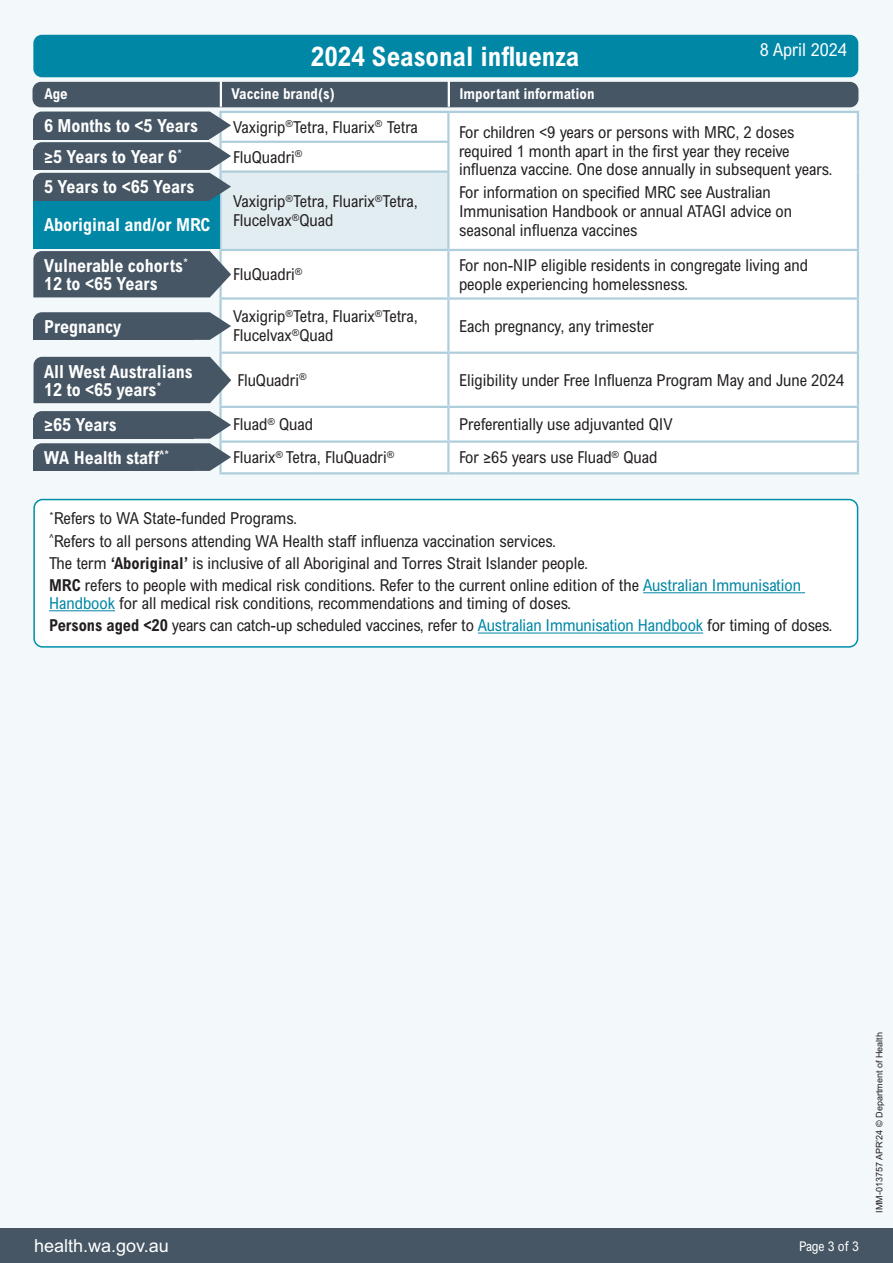
<style>
.page{position:relative;width:893px;height:1263px;background:#f3f8fa}
.page>*{position:absolute;margin:0;border:0;box-sizing:border-box;transform-origin:0 0}
.t1{font:700 condensed 27px "Arial MT Std";color:#fff}
.t2{font:700 condensed 18px/18px "Arial MT Std";color:#fff}
.t3{font:18px "Arial MT Std";color:#fff}
.t4{font:condensed 18px "Arial MT Std";color:#fff}
.Table_text{font:condensed 16.5px/18.8px "Arial MT Std";color:#231f20}
.t5{font:700 condensed 15px "Arial MT Std";color:#fff}
.t6{font:condensed 13.5px "Arial MT Std";letter-spacing:-.02em;color:#fff}
.t7{font:9px "Arial MT Std";color:#231f20}
.s1{font-weight:700}
.s2{color:#0087a5}
</style>
<div class="page">
<div style="left:0;top:1229px;width:893px;height:34px;background:#465664"></div>
<div style="left:222px;top:114px;width:635px;height:358px;background:#fff"></div>
<div style="left:221px;top:172px;width:227px;height:78px;background:#e2edf2"></div>
<hr style="left:219px;top:111px;width:229px;height:2px;background:#afcedc">
<hr style="left:448px;top:111px;width:411px;height:2px;background:#afcedc">
<hr style="left:447px;top:113px;width:3px;height:28px;background:#afcedc">
<hr style="left:857px;top:113px;width:2px;height:29px;background:#afcedc">
<hr style="left:857px;top:142px;width:2px;height:30px;background:#afcedc">
<hr style="left:857px;top:172px;width:2px;height:77px;background:#afcedc">
<hr style="left:219px;top:141px;width:231px;height:2px;background:#afcedc">
<hr style="left:447px;top:143px;width:3px;height:27px;background:#afcedc">
<hr style="left:219px;top:170px;width:231px;height:3px;background:#afcedc">
<hr style="left:447px;top:173px;width:3px;height:76px;background:#afcedc">
<hr style="left:219px;top:249px;width:229px;height:2px;background:#afcedc">
<hr style="left:448px;top:249px;width:411px;height:2px;background:#afcedc">
<hr style="left:447px;top:251px;width:3px;height:46px;background:#afcedc">
<hr style="left:857px;top:251px;width:2px;height:46px;background:#afcedc">
<hr style="left:219px;top:297px;width:229px;height:3px;background:#afcedc">
<hr style="left:219px;top:300px;width:3px;height:52px;background:#afcedc">
<hr style="left:448px;top:297px;width:411px;height:3px;background:#afcedc">
<hr style="left:447px;top:300px;width:3px;height:52px;background:#afcedc">
<hr style="left:857px;top:300px;width:2px;height:52px;background:#afcedc">
<hr style="left:219px;top:352px;width:229px;height:2px;background:#afcedc">
<hr style="left:219px;top:354px;width:3px;height:52px;background:#afcedc">
<hr style="left:448px;top:352px;width:411px;height:2px;background:#afcedc">
<hr style="left:447px;top:354px;width:3px;height:52px;background:#afcedc">
<hr style="left:857px;top:354px;width:2px;height:52px;background:#afcedc">
<hr style="left:219px;top:406px;width:229px;height:2px;background:#afcedc">
<hr style="left:219px;top:408px;width:3px;height:32px;background:#afcedc">
<hr style="left:448px;top:406px;width:411px;height:2px;background:#afcedc">
<hr style="left:447px;top:408px;width:3px;height:32px;background:#afcedc">
<hr style="left:857px;top:408px;width:2px;height:32px;background:#afcedc">
<hr style="left:219px;top:440px;width:229px;height:3px;background:#afcedc">
<hr style="left:219px;top:443px;width:3px;height:29px;background:#afcedc">
<hr style="left:448px;top:440px;width:411px;height:3px;background:#afcedc">
<hr style="left:447px;top:443px;width:3px;height:29px;background:#afcedc">
<hr style="left:857px;top:443px;width:2px;height:29px;background:#afcedc">
<hr style="left:219px;top:472px;width:229px;height:2px;background:#afcedc">
<hr style="left:448px;top:472px;width:411px;height:2px;background:#afcedc">
<div style="left:33px;top:35px;width:825px;height:42px;background:#0087a5;border-radius:9px"></div>
<div style="left:34px;top:499px;width:824px;height:148px;background:#fff;border-radius:9px"></div>
<div style="left:33px;top:499px;width:825px;height:149px;border:2px solid #008fab;border-radius:9px"></div>
<hr style="left:643px;top:592px;width:162px;height:1px;background:#0087a5">
<hr style="left:49px;top:610px;width:66px;height:1px;background:#0087a5">
<hr style="left:478px;top:633px;width:225px;height:1px;background:#0087a5">
<svg style="left:33px;top:411px;width:198px;height:60px;background:#63717d"></svg>
<div style="left:33px;top:451px;width:161px;height:20px;background:#465664"></div>
<svg style="left:33px;top:312px;width:198px;height:28px;background:#616f7b"></svg>
<div style="left:33px;top:320px;width:161px;height:20px;background:#465664"></div>
<svg style="left:33px;top:112px;width:198px;height:185px;background:#426f80"></svg>
<div style="left:34px;top:357px;width:197px;height:46px;background:#465664"></div>
<div style="left:33px;top:82px;width:825px;height:25px;background:#465664;border-radius:9px"></div>
<hr style="left:448px;top:81px;width:2px;height:26px;background:#fff">
<hr style="left:220px;top:81px;width:2px;height:26px;background:#fff">
<p class="t1" style="left:311px;top:41px;width:270px">2024 Seasonal influenza</p>
<p class="t5" style="left:44px;top:85px;width:25px">Age</p>
<p class="t5" style="left:232px;top:85px;width:105px">Vaccine brand(s)</p>
<p class="t5" style="left:459px;top:85px;width:137px">Important information</p>
<p class="t4" style="left:760px;top:39px;width:88px">8 April 2024</p>
<p class="t2" style="left:44px;top:116px;width:156px">6 Months to &lt;5 Years</p>
<p class="t2" style="left:44px;top:147px;width:140px">≥5 Years to Year 6<sup>*</sup></p>
<p class="t2" style="left:44px;top:178px;width:152px">5 Years to &lt;65 Years</p>
<p class="t2" style="left:44px;top:215px;width:168px">Aboriginal and/or MRC</p>
<p class="t2" style="left:44px;top:257px;width:146px">Vulnerable cohorts<sup>*<br></sup>12 to &lt;65 Years</p>
<p class="t2" style="left:44px;top:317px;width:79px">Pregnancy</p>
<p class="t2" style="left:44px;top:362px;width:150px">All West Australians<br>12 to &lt;65 years<sup>*</sup></p>
<p class="t2" style="left:44px;top:416px;width:74px">≥65 Years</p>
<p class="t2" style="left:44px;top:448px;width:127px">WA Health staff<sup>^*</sup></p>
<p class="Table_text" style="left:233px;top:117px;width:186px">Vaxigrip<sup>®</sup>Tetra, Fluarix<sup>®</sup> Tetra</p>
<p class="Table_text" style="left:459px;top:122px;width:375px">For children &lt;9 years or persons with MRC, 2 doses required 1 month apart in the first year they receive influenza vaccine. One dose annually in subsequent years.</p>
<p class="Table_text" style="left:459px;top:183px;width:335px">For information on specified MRC see Australian<br>Immunisation Handbook or annual ATAGI advice on seasonal influenza vaccines</p>
<p class="Table_text" style="left:233px;top:147px;width:71px">FluQuadri<sup>®</sup></p>
<p class="Table_text" style="left:233px;top:192px;width:186px">Vaxigrip<sup>®</sup>Tetra, Fluarix<sup>®</sup>Tetra,<br>Flucelvax<sup>®</sup>Quad</p>
<p class="Table_text" style="left:233px;top:265px;width:71px">FluQuadri<sup>®</sup></p>
<p class="Table_text" style="left:459px;top:255px;width:350px">For non-NIP eligible residents in congregate living and people experiencing homelessness.</p>
<p class="Table_text" style="left:233px;top:307px;width:186px">Vaxigrip<sup>®</sup>Tetra, Fluarix<sup>®</sup>Tetra,<br>Flucelvax<sup>®</sup>Quad</p>
<p class="Table_text" style="left:459px;top:316px;width:196px">Each pregnancy, any trimester</p>
<p class="Table_text" style="left:237px;top:370px;width:71px">FluQuadri<sup>®</sup></p>
<p class="Table_text" style="left:459px;top:370px;width:387px">Eligibility under Free Influenza Program May and June 2024</p>
<p class="Table_text" style="left:233px;top:415px;width:81px">Fluad<sup>®</sup> Quad</p>
<p class="Table_text" style="left:459px;top:415px;width:215px">Preferentially use adjuvanted QIV</p>
<p class="Table_text" style="left:233px;top:448px;width:163px">Fluarix<sup>®</sup> Tetra, FluQuadri<sup>®</sup></p>
<p class="Table_text" style="left:459px;top:448px;width:200px">For ≥65 years use Fluad<sup>®</sup> Quad</p>
<p class="Table_text" style="left:49px;top:509px;width:249px"><sup>*</sup>Refers to WA State-funded Programs.</p>
<p class="Table_text" style="left:49px;top:531px;width:509px"><sup>^</sup>Refers to all persons attending WA Health staff influenza vaccination services.</p>
<p class="Table_text" style="left:49px;top:553px;width:541px">The term <span class="s1">‘Aboriginal’</span> is inclusive of all Aboriginal and Torres Strait Islander people.</p>
<p class="Table_text" style="left:49px;top:576px;width:753px;line-height:18px"><span class="s1">MRC</span> refers to people with medical risk conditions. Refer to the current online edition of the <span class="s2">Australian Immunisation<br>Handbook</span> for all medical risk conditions, recommendations and timing of doses.</p>
<p class="Table_text" style="left:49px;top:616px;width:785px"><span class="s1">Persons aged &lt;20</span> years can catch-up scheduled vaccines, refer to <span class="s2">Australian Immunisation Handbook</span> for timing of doses.</p>
<p class="t3" style="left:34px;top:1235px;width:136px">health.wa.gov.au</p>
<p class="t6" style="left:799px;top:1238px;width:61px">Page 3 of 3</p>
<p class="t7" style="left:874px;top:1212px;width:182px;rotate:-90deg">IMM-013757 APR’24 © Department of Health</p>
</div>
